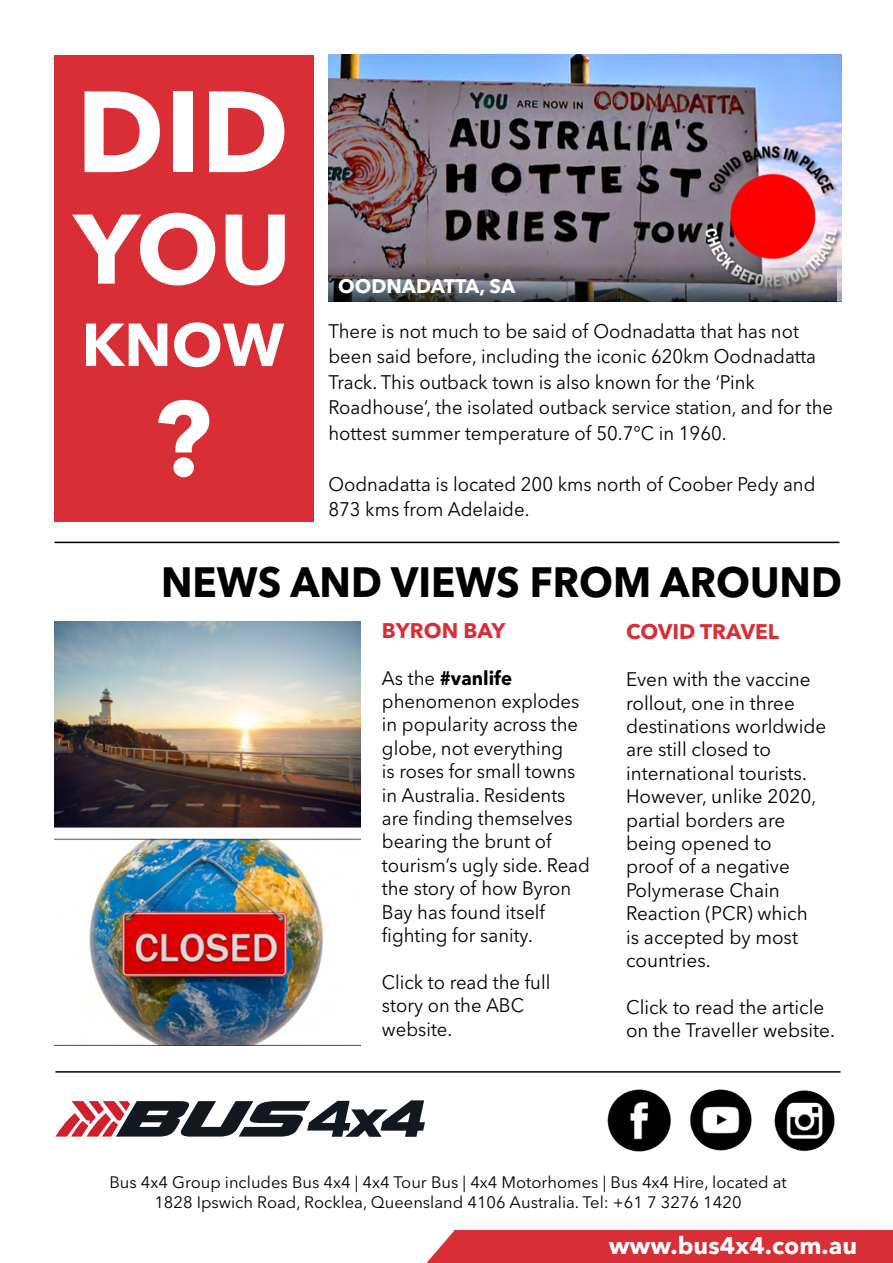
<style>
.page{position:relative;width:893px;height:1263px;background:#fff}
.page>*{position:absolute;margin:0;border:0;box-sizing:border-box;transform-origin:0 0}
.t1{font:700 114px "Avenir Next LT Pro";color:#fff}
.t2{font:700 105px "Avenir Next LT Pro";color:#fff}
.t3{font:700 97.5px "Avenir Next LT Pro";color:#fff}
.t4{font:700 60px "Avenir Next LT Pro";color:#fff}
.t5{font:700 42px "Avenir Next LT Pro";color:#000;scale:.95 1}
.t6{font:700 24px "Avenir Next LT Pro";color:#fff}
.t7{font:700 21px "Avenir Next LT Pro";color:#d92e36}
.t8{font:19.5px/23.4px "Avenir Next LT Pro";color:#000;scale:.95 1}
.t9{font:19.5px/23.4px "Avenir Next LT Pro";color:#000}
.t10{font:700 19.5px "Avenir Next LT Pro";color:#fff}
.t11{font:16.5px/19.8px "Avenir Next LT Pro";color:#000;text-align:center}
.s1{font-weight:700}
</style>
<div class="page">
<img style="left:55px;top:622px;width:306px;height:424px">
<img style="left:328px;top:54px;width:514px;height:248px">
<img style="left:328px;top:264px;width:509px;height:38px">
<hr style="left:55px;top:542px;width:784px;height:1px;background:#000">
<hr style="left:56px;top:1071px;width:784px;height:1px;background:#000">
<div style="left:425px;top:1230px;width:468px;height:33px;background:#d92e36"></div>
<svg style="left:56px;top:1100px;width:398px;height:163px"></svg>
<img style="left:608px;top:1089px;width:62px;height:63px">
<img style="left:691px;top:1089px;width:61px;height:62px">
<img style="left:774px;top:1090px;width:61px;height:61px">
<div style="left:55px;top:55px;width:259px;height:466px;background:#d92e35"></div>
<h1 class="t1" style="left:76px;top:62px;width:214px">DID</h1>
<h3 class="t3" style="left:74px;top:190px;width:219px">YOU</h3>
<h3 class="t4" style="left:82px;top:308px;width:204px">KNOW</h3>
<h2 class="t2" style="left:154px;top:375px;width:59px">?</h2>
<p class="t10" style="left:338px;top:274px;width:179px">OODNADATTA, SA</p>
<p class="t8" style="left:328px;top:318px;width:533px;line-height:25.5px">There is not much to be said of Oodnadatta that has not been said before, including the iconic 620km Oodnadatta Track. This outback town is also known for the ‘Pink Roadhouse’, the isolated outback service station, and for the hottest summer temperature of 50.7°C in 1960.</p>
<p class="t8" style="left:328px;top:471px;width:514px;line-height:25.5px">Oodnadatta is located 200 kms north of Coober Pedy and<br>873 kms from Adelaide.</p>
<h3 class="t5" style="left:161px;top:556px;width:718px">NEWS AND VIEWS FROM AROUND</h3>
<p class="t7" style="left:382px;top:618px;width:125px">BYRON BAY</p>
<p class="t8" style="left:382px;top:666px;width:220px">As the <span class="s1">#vanlife </span>phenomenon explodes in popularity across the globe, not everything<br>is roses for small towns in Australia. Residents are finding themselves bearing the brunt of tourism’s ugly side. Read the story of how Byron<br>Bay has found itself fighting for sanity.</p>
<p class="t8" style="left:382px;top:970px;width:179px">Click to read the full story on the ABC website.</p>
<p class="t7" style="left:626px;top:619px;width:154px">COVID TRAVEL</p>
<p class="t9" style="left:626px;top:668px;width:202px">Even with the vaccine rollout, one in three destinations worldwide are still closed to international tourists.<br>However, unlike 2020, partial borders are being opened to<br>proof of a negative<br>Polymerase Chain<br>Reaction (PCR) which<br>is accepted by most countries.</p>
<p class="t9" style="left:626px;top:995px;width:210px">Click to read the article on the Traveller website.</p>
<p class="t11" style="left:109px;top:1172px;width:679px">Bus 4x4 Group includes Bus 4x4 | 4x4 Tour Bus | 4x4 Motorhomes | Bus 4x4 Hire, located at<br>1828 Ipswich Road, Rocklea, Queensland 4106 Australia. Tel: +61 7 3276 1420</p>
<p class="t6" style="left:609px;top:1231px;width:250px">www.bus4x4.com.au</p>
</div>
